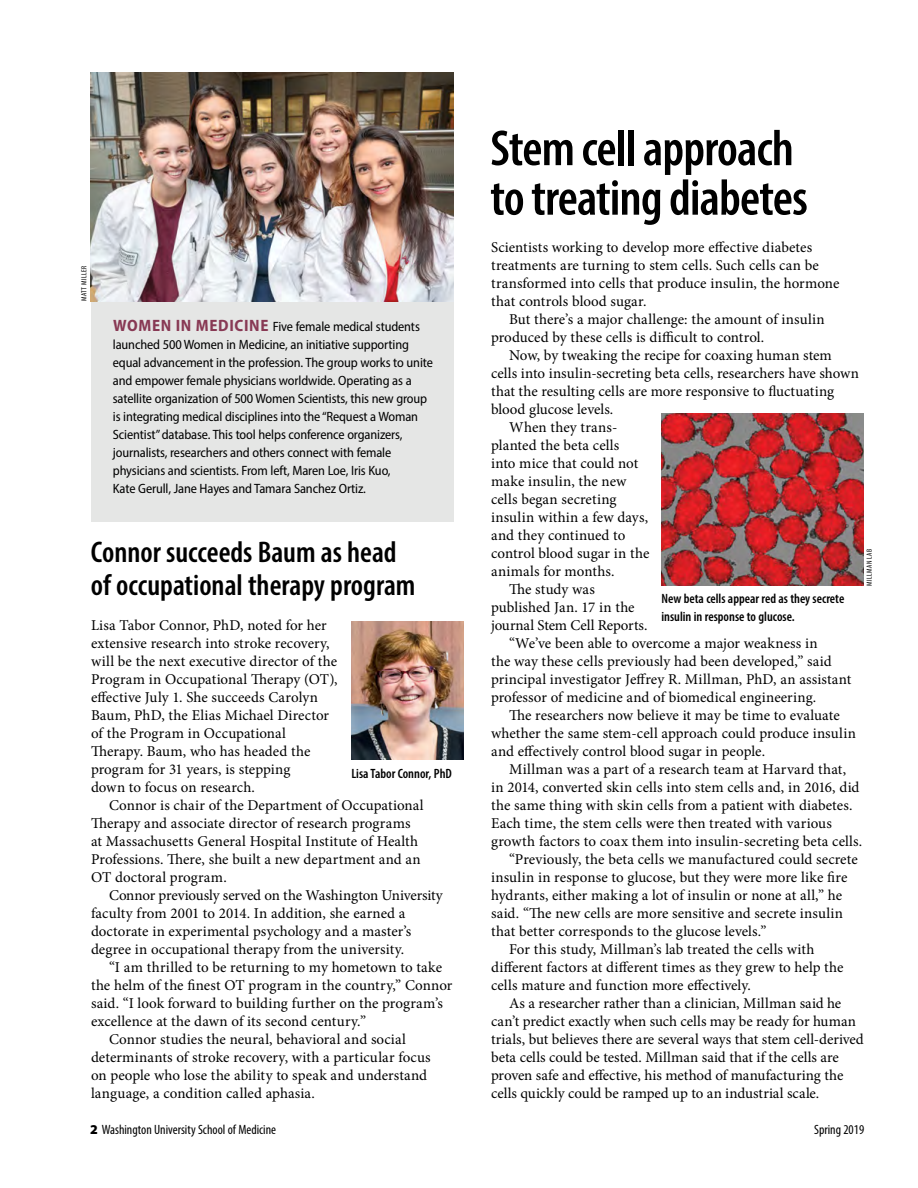
<style>
.page{position:relative;width:918px;height:1188px;background:#fff}
.page>*{position:absolute;margin:0;border:0;box-sizing:border-box;transform-origin:0 0}
.t1{font:600 condensed 51px/49.5px "Myriad Pro";letter-spacing:-.015em;color:#000}
.t2{font:600 condensed 30px/33px "Myriad Pro";color:#000}
.t3{font:15px/18px "Minion Pro";letter-spacing:.005em;color:#000}
.t4{font:semi-condensed 13.5px/18px "Myriad Pro";letter-spacing:-.01em;color:#000}
.t5{font:600 condensed 13.5px/18px "Myriad Pro";color:#000}
.t6{font:condensed 13.5px "Myriad Pro";color:#000}
.t7{font:condensed 7.5px "Myriad Pro";letter-spacing:.06em;color:#000}
.s1{font-weight:700;font-size:16.5px;color:#883954}
.s2{font-weight:900;font-stretch:normal}
</style>
<div class="page">
<img style="left:662px;top:414px;width:201px;height:172px">
<img style="left:351px;top:622px;width:112px;height:137px">
<div style="left:91px;top:120px;width:363px;height:402px;background:#dfe1df"></div>
<img style="left:91px;top:72px;width:363px;height:229px">
<p class="t7" style="left:79px;top:301px;width:37px;rotate:-90deg">MATT MILLER</p>
<p class="t4" style="left:113px;top:317px;width:322px"><span class="s1">WOMEN IN MEDICINE</span> Five female medical students launched 500 Women in Medicine, an initiative supporting equal advancement in the profession. The group works to unite and empower female physicians worldwide. Operating as a satellite organization of 500 Women Scientists, this new group is integrating medical disciplines into the “Request a Woman Scientist” database. This tool helps conference organizers, journalists, researchers and others connect with female physicians and scientists. From left, Maren Loe, Iris Kuo,<br>Kate Gerull, Jane Hayes and Tamara Sanchez Ortiz.</p>
<h2 class="t2" style="left:91px;top:535px;width:326px">Connor succeeds Baum as head of occupational therapy program</h2>
<p class="t3" style="left:91px;top:616px;width:248px">Lisa Tabor Connor, PhD, noted for her extensive research into stroke recovery, will be the next executive director of the Program in Occupational Therapy (OT), effective July 1. She succeeds Carolyn Baum, PhD, the Elias Michael Director of the Program in Occupational Therapy. Baum, who has headed the program for 31 years, is stepping<br>down to focus on research.</p>
<p class="t3" style="left:91px;top:796px;width:334px;text-indent:18px">Connor is chair of the Department of Occupational Therapy and associate director of research programs at Massachusetts General Hospital Institute of Health Professions. There, she built a new department and an OT doctoral program.</p>
<p class="t3" style="left:91px;top:886px;width:353px;text-indent:18px">Connor previously served on the Washington University faculty from 2001 to 2014. In addition, she earned a doctorate in experimental psychology and a master’s degree in occupational therapy from the university.</p>
<p class="t3" style="left:109px;top:958px;width:335px">“I am thrilled to be returning to my hometown to take</p>
<p class="t3" style="left:91px;top:976px;width:363px">the helm of the finest OT program in the country,” Connor</p>
<p class="t3" style="left:91px;top:994px;width:354px">said. “I look forward to building further on the program’s</p>
<p class="t3" style="left:91px;top:1012px;width:277px">excellence at the dawn of its second century.”</p>
<p class="t3" style="left:109px;top:1030px;width:298px">Connor studies the neural, behavioral and social</p>
<p class="t3" style="left:91px;top:1048px;width:341px">determinants of stroke recovery, with a particular focus</p>
<p class="t3" style="left:91px;top:1066px;width:338px">on people who lose the ability to speak and understand</p>
<p class="t3" style="left:91px;top:1084px;width:225px">language, a condition called aphasia.</p>
<p class="t5" style="left:351px;top:764px;width:102px">Lisa Tabor Connor, PhD</p>
<h1 class="t1" style="left:490px;top:123px;width:319px">Stem cell approach to treating diabetes</h1>
<p class="t3" style="left:491px;top:238px;width:350px">Scientists working to develop more effective diabetes treatments are turning to stem cells. Such cells can be transformed into cells that produce insulin, the hormone that controls blood sugar.</p>
<p class="t3" style="left:491px;top:310px;width:335px;text-indent:18px">But there’s a major challenge: the amount of insulin produced by these cells is difficult to control.</p>
<p class="t3" style="left:509px;top:346px;width:324px">Now, by tweaking the recipe for coaxing human stem</p>
<p class="t3" style="left:491px;top:364px;width:369px">cells into insulin-secreting beta cells, researchers have shown</p>
<p class="t3" style="left:491px;top:382px;width:345px">that the resulting cells are more responsive to fluctuating</p>
<p class="t3" style="left:491px;top:400px;width:124px">blood glucose levels.</p>
<p class="t3" style="left:509px;top:418px;width:110px">When they trans-</p>
<p class="t3" style="left:491px;top:436px;width:130px">planted the beta cells</p>
<p class="t3" style="left:491px;top:454px;width:149px">into mice that could not</p>
<p class="t3" style="left:491px;top:472px;width:137px">make insulin, the new</p>
<p class="t3" style="left:491px;top:490px;width:127px">cells began secreting</p>
<p class="t3" style="left:491px;top:508px;width:159px">insulin within a few days,</p>
<p class="t3" style="left:491px;top:526px;width:136px">and they continued to</p>
<p class="t3" style="left:491px;top:544px;width:160px">control blood sugar in the</p>
<p class="t3" style="left:491px;top:562px;width:125px">animals for months.</p>
<p class="t3" style="left:509px;top:580px;width:87px">The study was</p>
<p class="t3" style="left:491px;top:598px;width:145px">published Jan. 17 in the</p>
<p class="t3" style="left:491px;top:616px;width:158px">journal Stem Cell Reports.</p>
<p class="t3" style="left:509px;top:634px;width:310px">“We’ve been able to overcome a major weakness in</p>
<p class="t3" style="left:491px;top:652px;width:342px">the way these cells previously had been developed,” said</p>
<p class="t3" style="left:491px;top:670px;width:362px">principal investigator Jeffrey R. Millman, PhD, an assistant</p>
<p class="t3" style="left:491px;top:688px;width:327px">professor of medicine and of biomedical engineering.</p>
<p class="t3" style="left:509px;top:706px;width:332px">The researchers now believe it may be time to evaluate</p>
<p class="t3" style="left:491px;top:724px;width:366px">whether the same stem-cell approach could produce insulin</p>
<p class="t3" style="left:491px;top:742px;width:276px">and effectively control blood sugar in people.</p>
<p class="t3" style="left:509px;top:760px;width:339px">Millman was a part of a research team at Harvard that,</p>
<p class="t3" style="left:491px;top:778px;width:370px">in 2014, converted skin cells into stem cells and, in 2016, did</p>
<p class="t3" style="left:491px;top:796px;width:363px">the same thing with skin cells from a patient with diabetes.</p>
<p class="t3" style="left:491px;top:814px;width:342px">Each time, the stem cells were then treated with various</p>
<p class="t3" style="left:491px;top:832px;width:373px">growth factors to coax them into insulin-secreting beta cells.</p>
<p class="t3" style="left:509px;top:850px;width:350px">“Previously, the beta cells we manufactured could secrete</p>
<p class="t3" style="left:491px;top:868px;width:358px">insulin in response to glucose, but they were more like fire</p>
<p class="t3" style="left:491px;top:886px;width:353px">hydrants, either making a lot of insulin or none at all,” he</p>
<p class="t3" style="left:491px;top:904px;width:354px">said. “The new cells are more sensitive and secrete insulin</p>
<p class="t3" style="left:491px;top:922px;width:277px">that better corresponds to the glucose levels.”</p>
<p class="t3" style="left:509px;top:940px;width:307px">For this study, Millman’s lab treated the cells with</p>
<p class="t3" style="left:491px;top:958px;width:354px">different factors at different times as they grew to help the</p>
<p class="t3" style="left:491px;top:976px;width:261px">cells mature and function more effectively.</p>
<p class="t3" style="left:509px;top:994px;width:334px">As a researcher rather than a clinician, Millman said he</p>
<p class="t3" style="left:491px;top:1012px;width:366px">can’t predict exactly when such cells may be ready for human</p>
<p class="t3" style="left:491px;top:1030px;width:374px">trials, but believes there are several ways that stem cell-derived</p>
<p class="t3" style="left:491px;top:1048px;width:349px">beta cells could be tested. Millman said that if the cells are</p>
<p class="t3" style="left:491px;top:1066px;width:354px">proven safe and effective, his method of manufacturing the</p>
<p class="t3" style="left:491px;top:1084px;width:330px">cells quickly could be ramped up to an industrial scale.</p>
<p class="t7" style="left:865px;top:586px;width:38px;rotate:-90deg">MILLMAN LAB</p>
<p class="t5" style="left:662px;top:590px;width:184px">New beta cells appear red as they secrete insulin in response to glucose.</p>
<p class="t6" style="left:90px;top:1121px;width:188px"><span class="s2">2</span> Washington University School of Medicine</p>
<p class="t6" style="left:814px;top:1121px;width:52px">Spring 2019</p>
</div>
